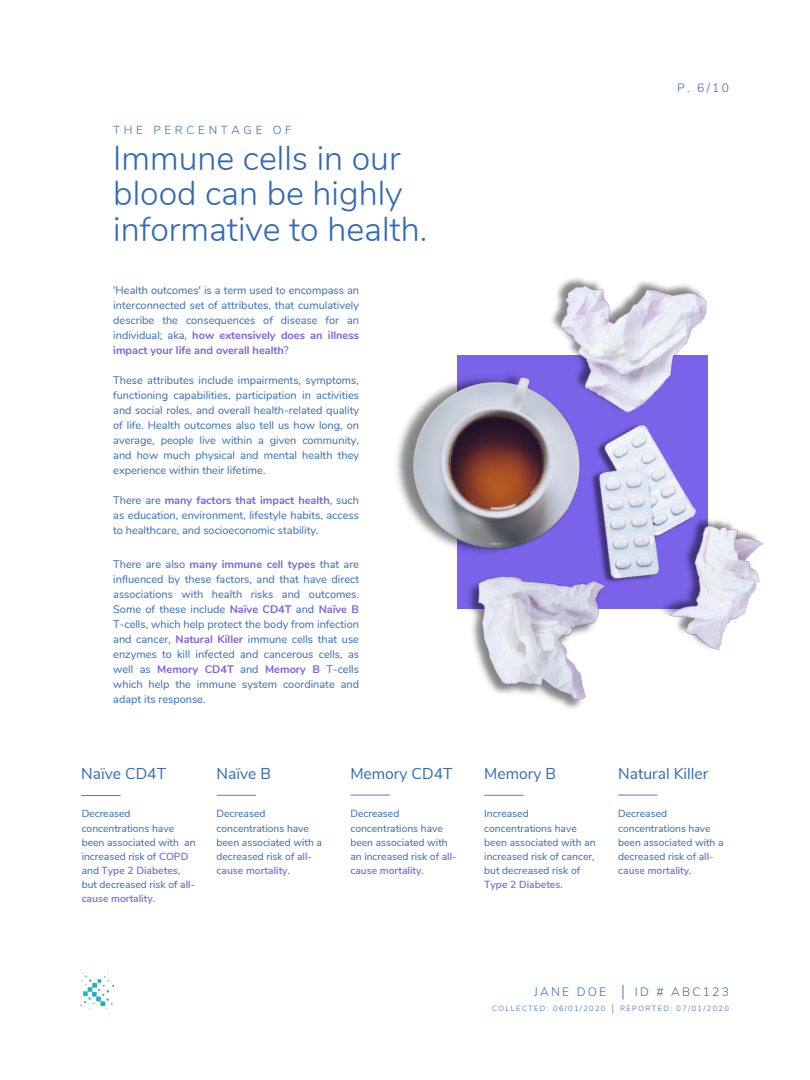
<style>
.page{position:relative;width:810px;height:1080px;background:#fff}
.page>*{position:absolute;margin:0;border:0;box-sizing:border-box;transform-origin:0 0}
.t1{font:300 33.94px/35.6px "Nunito";color:#3069b9}
.t2{font:15.69px "Nunito Sans";color:#3069b9}
.t3{font:300 12.12px "Nunito";letter-spacing:.18em;color:#3069b9}
.t4{font:300 11.62px "Nunito";letter-spacing:.32em;color:#3069b9}
.t5{font:10.94px/15px "Nunito";color:#3069b9;text-align:justify}
.t6{font:10.31px/14.1px "Nunito Sans";color:#3069b9}
.t7{font:300 7.5px "Nunito";letter-spacing:.18em;color:#3069b9}
.s1{font-weight:700;color:#7a62e9}
.s2{font-weight:600;color:#7a62e9}
.s3{font-family:"Liberation Serif";font-weight:400}
</style>
<div class="page">
<img style="left:485px;top:278px;width:223px;height:134px">
<img style="left:680px;top:520px;width:84px;height:131px">
<img style="left:457px;top:561px;width:223px;height:148px">
<img style="left:396px;top:365px;width:205px;height:196px">
<img style="left:560px;top:412px;width:152px;height:183px">
<hr style="left:81px;top:795px;width:40px;height:1px;background:#7a62e9">
<hr style="left:217px;top:795px;width:39px;height:1px;background:#7a62e9">
<hr style="left:350px;top:795px;width:40px;height:1px;background:#7a62e9">
<hr style="left:484px;top:795px;width:40px;height:1px;background:#7a62e9">
<hr style="left:618px;top:795px;width:40px;height:1px;background:#7a62e9">
<img style="left:81px;top:972px;width:32px;height:37px">
<p class="t4" style="left:113px;top:122px;width:180px">THE PERCENTAGE OF</p>
<p class="t1" style="left:113px;top:141px;width:289px">Immune cells in our</p>
<p class="t1" style="left:113px;top:176px;width:315px">blood can be highly informative to health.</p>
<p class="t5" style="left:113px;top:283px;width:247px">'Health outcomes' is a term used to encompass an interconnected set of attributes, that cumulatively describe the consequences of disease for an individual; aka, <span class="s1">how extensively does an illness impact your life and overall health</span>?</p>
<p class="t5" style="left:113px;top:373px;width:247px">These attributes include impairments, symptoms, functioning capabilities, participation in activities and social roles, and overall health-related quality of life. Health outcomes also tell us how long, on average, people live within a given community, and how much physical and mental health they experience within their lifetime.</p>
<p class="t5" style="left:113px;top:493px;width:247px">There are <span class="s1">many factors that impact health</span>, such as education, environment, lifestyle habits, access to healthcare, and socioeconomic stability.</p>
<p class="t5" style="left:113px;top:557px;width:247px">There are also <span class="s1">many immune cell types</span> that are influenced by these factors, and that have direct associations with health risks and outcomes.<br>Some of these include <span class="s1">Naïve CD4T</span> and <span class="s1">Naïve B </span>T-cells, which help protect the body from infection and cancer, <span class="s1">Natural Killer</span> immune cells that use enzymes to kill infected and cancerous cells, as well as <span class="s1">Memory CD4T</span> and <span class="s1">Memory B</span> T-cells which help the immune system coordinate and adapt its response.</p>
<p class="t2" style="left:81px;top:763px;width:86px">Naïve CD4T</p>
<p class="t6" style="left:82px;top:807px;width:115px">Decreased concentrations have been associated with an increased risk of <span class="s2">COPD </span>and <span class="s2">Type 2 Diabetes</span>, but decreased risk of <span class="s2">all&shy;cause mortality</span>.</p>
<p class="t2" style="left:217px;top:763px;width:56px">Naïve B</p>
<p class="t6" style="left:217px;top:807px;width:107px">Decreased concentrations have been associated with a decreased risk of <span class="s2">all&shy;cause mortality</span>.</p>
<p class="t2" style="left:350px;top:763px;width:104px">Memory CD4T</p>
<p class="t6" style="left:350px;top:807px;width:108px">Decreased concentrations have been associated with an increased risk of <span class="s2">all&shy;cause mortality</span>.</p>
<p class="t3" style="left:677px;top:80px;width:53px">P. 6/10</p>
<p class="t2" style="left:484px;top:763px;width:73px">Memory B</p>
<p class="t6" style="left:484px;top:807px;width:113px">Increased concentrations have been associated with an increased risk of <span class="s2">cancer</span>, but decreased risk of<br><span class="s2">Type 2 Diabetes</span>.</p>
<p class="t2" style="left:618px;top:763px;width:92px">Natural Killer</p>
<p class="t6" style="left:618px;top:807px;width:107px">Decreased concentrations have been associated with a decreased risk of <span class="s2">all&shy;cause mortality</span>.</p>
<p class="t3" style="left:534px;top:984px;width:196px">JANE DOE <span class="s3">│</span> ID # ABC123</p>
<p class="t7" style="left:492px;top:1003px;width:238px">COLLECTED: 06/01/2020 <span class="s3">│</span> REPORTED: 07/01/2020</p>
</div>
